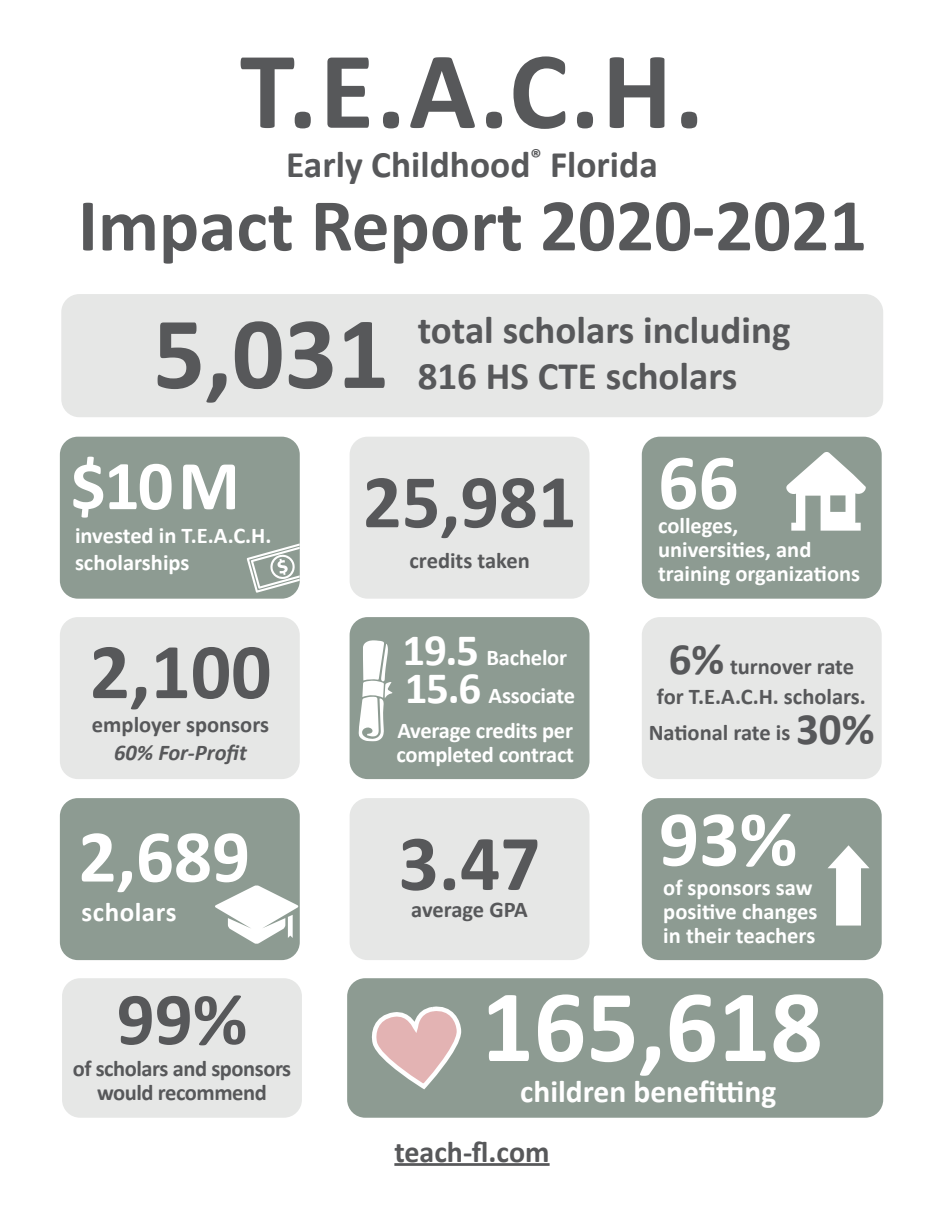
<style>
.page{position:relative;width:944px;height:1214px;background:#fff}
.page>*{position:absolute;margin:0;border:0;box-sizing:border-box;transform-origin:0 0}
.t1{font:700 111px "Calibri";color:#57585a}
.t2{font:700 103.5px "Calibri";color:#fff}
.t3{font:700 103.5px "Calibri";color:#57585a}
.t4{font:700 79.5px "Calibri";color:#57585a}
.t5{font:700 79.5px "Calibri";color:#fff}
.t6{font:700 76.5px "Calibri";color:#57585a}
.t7{font:700 75px "Calibri";color:#57585a}
.t8{font:700 75px "Calibri";color:#fff}
.t9{font:700 70.5px "Calibri";color:#fff}
.t10{font:700 45px "Calibri";color:#57585a}
.t11{font:700 39px/46.8px "Calibri";color:#57585a}
.t12{font:700 37.5px "Calibri";color:#57585a}
.t13{font:700 31.5px "Calibri";color:#fff}
.t14{font:700 30px "Calibri";color:#57585a}
.t15{font:700 27px "Calibri";letter-spacing:.02em;color:#fff}
.t16{font:700 22.5px/24px "Calibri";color:#fff}
.t17{font:700 22.5px/24px "Calibri";letter-spacing:-.01em;color:#57585a;text-align:center}
.t18{font:italic 700 22.5px "Calibri";color:#57585a}
.s1{font-size:45px}
</style>
<div class="page">
<div style="left:60px;top:617px;width:240px;height:162px;background:#e6e7e6;border-radius:18px"></div>
<div style="left:60px;top:437px;width:240px;height:161px;background:#8d9b92;border-radius:18px"></div>
<div style="left:60px;top:798px;width:240px;height:162px;background:#8d9b92;border-radius:18px"></div>
<div style="left:349px;top:617px;width:240px;height:162px;background:#8d9b92;border-radius:18px"></div>
<div style="left:349px;top:798px;width:240px;height:162px;background:#e6e7e6;border-radius:18px"></div>
<div style="left:349px;top:437px;width:240px;height:161px;background:#e6e7e6;border-radius:18px"></div>
<div style="left:347px;top:978px;width:536px;height:139px;background:#8d9b92;border-radius:18px"></div>
<div style="left:61px;top:294px;width:822px;height:123px;background:#e6e7e6;border-radius:18px"></div>
<div style="left:641px;top:617px;width:240px;height:162px;background:#e6e7e6;border-radius:18px"></div>
<div style="left:641px;top:437px;width:240px;height:161px;background:#8d9b92;border-radius:18px"></div>
<div style="left:641px;top:798px;width:240px;height:162px;background:#8d9b92;border-radius:18px"></div>
<div style="left:62px;top:978px;width:240px;height:139px;background:#e6e7e6;border-radius:18px"></div>
<hr style="left:394px;top:1163px;width:155px;height:2px;background:#57585a">
<svg style="left:215px;top:885px;width:83px;height:59px"></svg>
<svg style="left:371px;top:1006px;width:91px;height:84px"></svg>
<svg style="left:828px;top:845px;width:41px;height:80px"></svg>
<svg style="left:247px;top:543px;width:53px;height:50px"></svg>
<svg style="left:786px;top:452px;width:79px;height:78px"></svg>
<svg style="left:358px;top:640px;width:34px;height:101px"></svg>
<h1 class="t1" style="left:240px;top:20px;width:465px">T.E.A.C.H.</h1>
<h3 class="t12" style="left:286px;top:141px;width:373px">Early Childhood<sup>®</sup> Florida</h3>
<h3 class="t7" style="left:78px;top:177px;width:790px">Impact Report 2020-2021</h3>
<h2 class="t3" style="left:153px;top:287px;width:238px">5,031</h2>
<h3 class="t11" style="left:418px;top:306px;width:374px">total scholars including<br>816 HS CTE scholars</h3>
<h3 class="t9" style="left:70px;top:441px;width:171px">$10 M</h3>
<p class="t16" style="left:75px;top:522px;width:198px;line-height:27px">invested in T.E.A.C.H. scholarships</p>
<h3 class="t4" style="left:90px;top:621px;width:183px">2,100</h3>
<p class="t17" style="left:92px;top:712px;width:179px">employer sponsors</p>
<p class="t18" style="left:114px;top:738px;width:134px">60% For-Profit</p>
<h3 class="t8" style="left:78px;top:808px;width:173px">2,689</h3>
<p class="t15" style="left:81px;top:895px;width:96px">scholars</p>
<h3 class="t7" style="left:117px;top:971px;width:132px">99%</h3>
<p class="t17" style="left:73px;top:1056px;width:220px">of scholars and sponsors would recommend</p>
<h3 class="t6" style="left:363px;top:453px;width:215px">25,981</h3>
<p class="t17" style="left:409px;top:548px;width:122px">credits taken</p>
<h3 class="t5" style="left:658px;top:431px;width:82px">66</h3>
<p class="t16" style="left:658px;top:513px;width:204px">colleges,<br>universities, and training organizations</p>
<p class="t16" style="left:402px;top:637px;width:174px;line-height:38.7px"><span class="s1">19.5</span> Bachelor<br><span class="s1">15.6</span> Associate</p>
<p class="t17" style="left:657px;top:651px;width:210px;line-height:30px"><span class="s1">6%</span> turnover rate for T.E.A.C.H. scholars.</p>
<h3 class="t10" style="left:796px;top:700px;width:80px">30%</h3>
<p class="t16" style="left:397px;top:718px;width:177px">Average credits per</p>
<p class="t17" style="left:648px;top:720px;width:143px">National rate is</p>
<p class="t16" style="left:396px;top:742px;width:179px">completed contract</p>
<h3 class="t4" style="left:398px;top:812px;width:144px">3.47</h3>
<p class="t17" style="left:411px;top:897px;width:118px">average GPA</p>
<h3 class="t5" style="left:658px;top:788px;width:140px">93%</h3>
<p class="t16" style="left:663px;top:875px;width:156px">of sponsors saw positive changes in their teachers</p>
<h2 class="t2" style="left:481px;top:960px;width:343px">165,618</h2>
<h3 class="t13" style="left:520px;top:1071px;width:257px">children benefitting</h3>
<h3 class="t14" style="left:394px;top:1132px;width:157px">teach-fl.com</h3>
</div>
